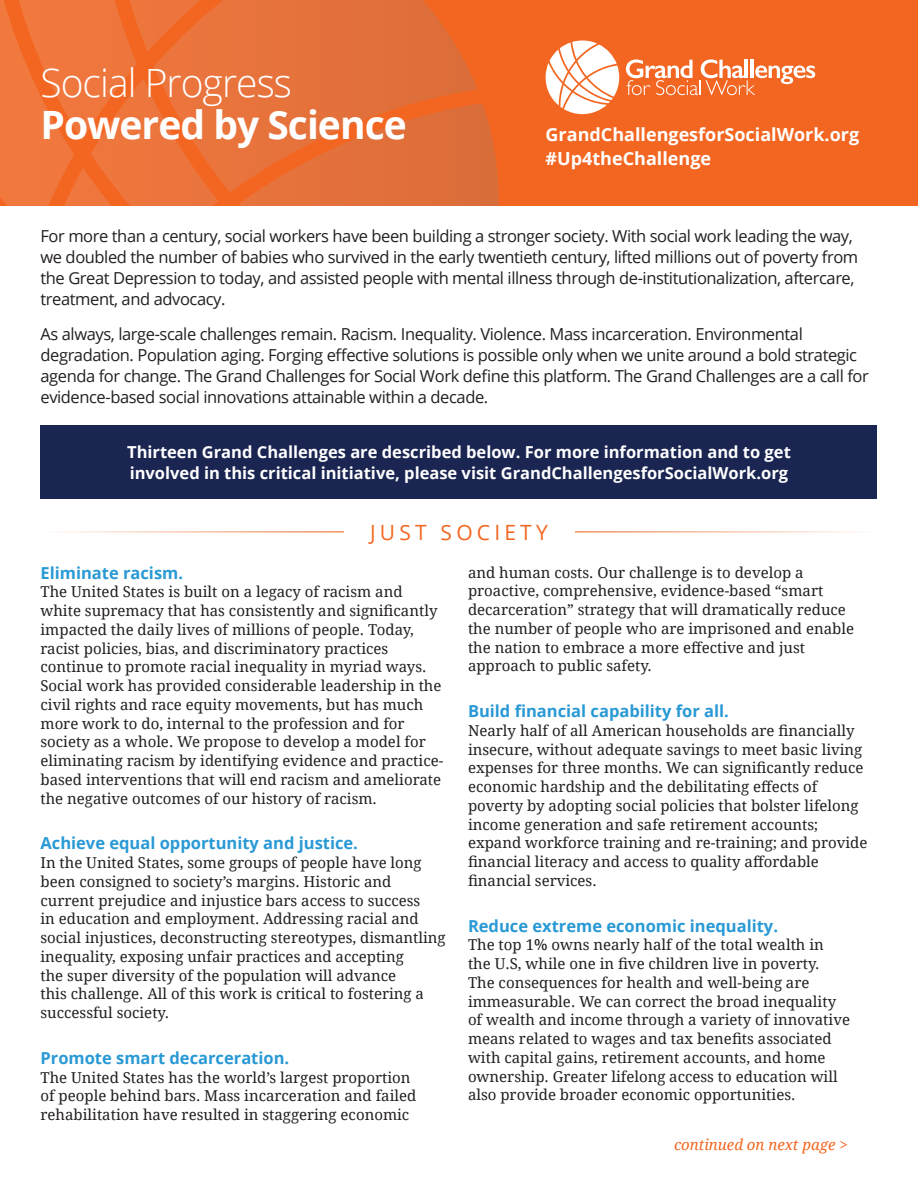
<style>
.page{position:relative;width:918px;height:1188px;background:#fff}
.page>*{position:absolute;margin:0;border:0;box-sizing:border-box;transform-origin:0 0}
.t1{font:700 39px/42px "Open Sans";letter-spacing:-.025em;color:#fff}
.t2{font:21px "Open Sans";letter-spacing:.2em;color:#f36621}
.t3{font:700 18px "Open Sans";color:#fff}
.t4{font:16.5px/21px "Open Sans";letter-spacing:-.025em;color:#231f20}
.t5{font:700 16.5px/21px "Open Sans";color:#fff}
.t6{font:700 16.5px "Open Sans";color:#2999d5}
.t7{font:15px/18.8px "Droid Serif Pro";color:#231f20}
.t8{font:italic 15px "Droid Serif Pro";color:#f36621}
.s1{font-weight:300}
</style>
<div class="page">
<div style="left:0;top:0;width:918px;height:205px;background:#f36621"></div>
<svg style="left:0;top:0;width:477px;height:205px"></svg>
<svg style="left:546px;top:40px;width:73px;height:74px"></svg>
<svg style="left:626px;top:59px;width:189px;height:36px"></svg>
<div style="left:40px;top:425px;width:838px;height:74px;background:#1a2552"></div>
<hr style="left:40px;top:531px;width:838px;height:2px;background:#f36621">
<div style="left:344px;top:524px;width:230px;height:21px;background:#fff"></div>
<p class="t1" style="left:40px;top:61px;width:368px"><span class="s1">Social Progress<br></span>Powered by Science</p>
<p class="t3" style="left:546px;top:122px;width:315px">GrandChallengesforSocialWork.org</p>
<p class="t3" style="left:546px;top:146px;width:167px">#Up4theChallenge</p>
<p class="t4" style="left:40px;top:225px;width:819px">For more than a century, social workers have been building a stronger society. With social work leading the way, we doubled the number of babies who survived in the early twentieth century, lifted millions out of poverty from the Great Depression to today, and assisted people with mental illness through de-institutionalization, aftercare, treatment, and advocacy.</p>
<p class="t4" style="left:40px;top:323px;width:830px">As always, large-scale challenges remain. Racism. Inequality. Violence. Mass incarceration. Environmental degradation. Population aging. Forging effective solutions is possible only when we unite around a bold strategic agenda for change. The Grand Challenges for Social Work define this platform. The Grand Challenges are a call for evidence-based social innovations attainable within a decade.</p>
<p class="t5" style="left:127px;top:441px;width:665px">Thirteen Grand Challenges are described below. For more information and to get involved in this critical initiative, please visit GrandChallengesforSocialWork.org</p>
<p class="t2" style="left:370px;top:518px;width:179px">JUST SOCIETY</p>
<p class="t6" style="left:40px;top:561px;width:144px">Eliminate racism.</p>
<p class="t7" style="left:40px;top:582px;width:404px">The United States is built on a legacy of racism and white supremacy that has consistently and significantly impacted the daily lives of millions of people. Today, racist policies, bias, and discriminatory practices continue to promote racial inequality in myriad ways.<br>Social work has provided considerable leadership in the civil rights and race equity movements, but has much more work to do, internal to the profession and for society as a whole. We propose to develop a model for eliminating racism by identifying evidence and practice&shy;based interventions that will end racism and ameliorate the negative outcomes of our history of racism.</p>
<p class="t6" style="left:40px;top:832px;width:319px">Achieve equal opportunity and justice.</p>
<p class="t7" style="left:40px;top:853px;width:407px">In the United States, some groups of people have long been consigned to society’s margins. Historic and current prejudice and injustice bars access to success<br>in education and employment. Addressing racial and social injustices, deconstructing stereotypes, dismantling inequality, exposing unfair practices and accepting<br>the super diversity of the population will advance<br>this challenge. All of this work is critical to fostering a successful society.</p>
<p class="t6" style="left:40px;top:1046px;width:250px">Promote smart decarceration.</p>
<p class="t7" style="left:40px;top:1068px;width:377px">The United States has the world’s largest proportion of people behind bars. Mass incarceration and failed rehabilitation have resulted in staggering economic</p>
<p class="t7" style="left:468px;top:563px;width:388px">and human costs. Our challenge is to develop a proactive, comprehensive, evidence-based “smart decarceration” strategy that will dramatically reduce the number of people who are imprisoned and enable the nation to embrace a more effective and just approach to public safety.</p>
<p class="t6" style="left:468px;top:700px;width:262px">Build financial capability for all.</p>
<p class="t7" style="left:468px;top:721px;width:401px">Nearly half of all American households are financially insecure, without adequate savings to meet basic living expenses for three months. We can significantly reduce economic hardship and the debilitating effects of poverty by adopting social policies that bolster lifelong income generation and safe retirement accounts; expand workforce training and re-training; and provide financial literacy and access to quality affordable financial services.</p>
<p class="t6" style="left:468px;top:914px;width:312px">Reduce extreme economic inequality.</p>
<p class="t7" style="left:468px;top:935px;width:384px">The top 1% owns nearly half of the total wealth in the U.S, while one in five children live in poverty.<br>The consequences for health and well-being are immeasurable. We can correct the broad inequality of wealth and income through a variety of innovative means related to wages and tax benefits associated with capital gains, retirement accounts, and home ownership. Greater lifelong access to education will also provide broader economic opportunities.</p>
<p class="t8" style="left:674px;top:1134px;width:175px">continued on next page &gt;</p>
</div>
